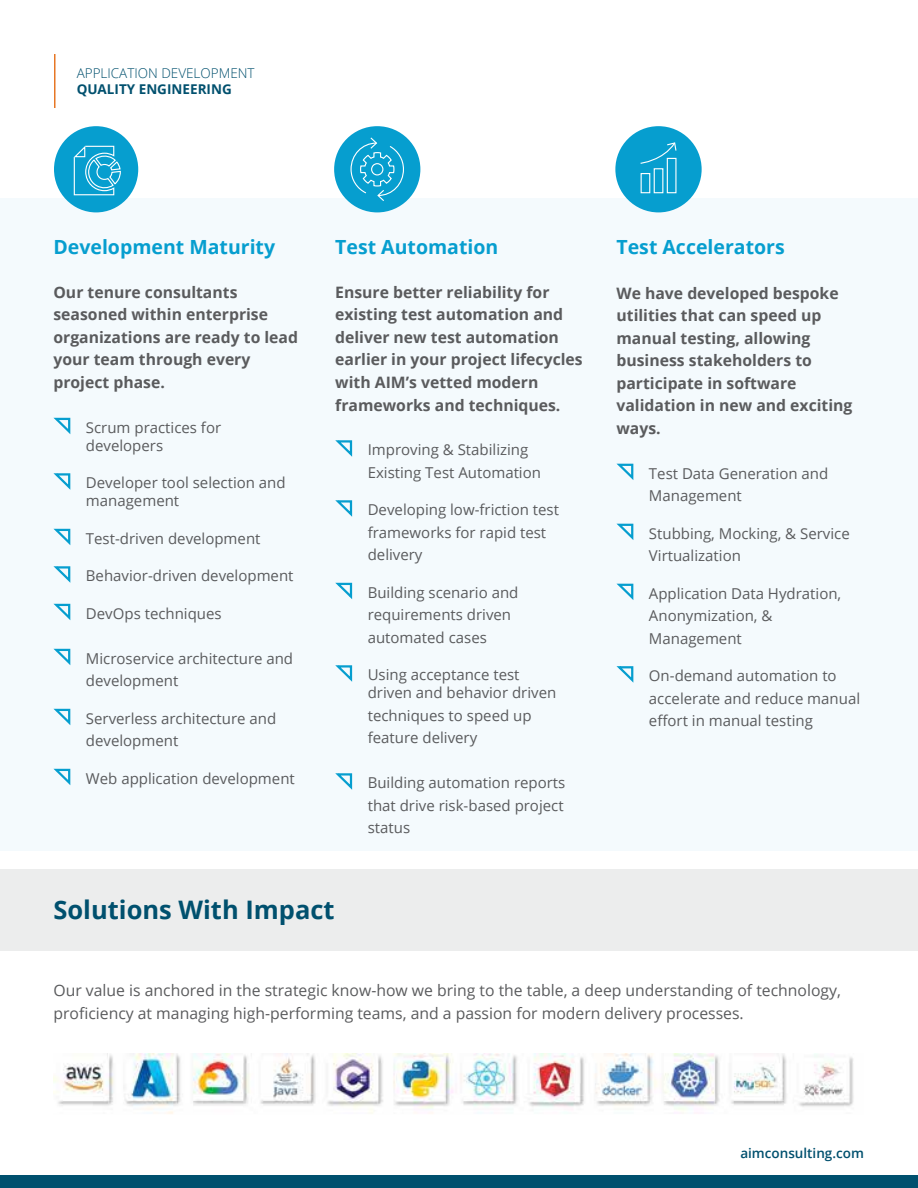
<style>
.page{position:relative;width:918px;height:1188px;background:#fff}
.page>*{position:absolute;margin:0;border:0;box-sizing:border-box;transform-origin:0 0}
.t1{font:700 25.5px "Open Sans";color:#00506e}
.t2{font:700 19.5px "Open Sans";color:#069ecf}
.t3{font:700 15.75px/22.5px "Open Sans";color:#5a5b5d}
.t4{font:15.75px/22.5px "Open Sans";color:#5a5b5d}
.t5{font:15px/22.5px "Open Sans";color:#5a5b5d}
.t6{font:300 13.5px "Open Sans";color:#00506e}
.t7{font:700 13.5px "Open Sans";color:#00506e}
.t8{font:600 13.5px "Open Sans";color:#00506e}
</style>
<div class="page">
<div style="left:0;top:199px;width:918px;height:652px;background:#f4fafd"></div>
<div style="left:0;top:869px;width:918px;height:82px;background:#eceded"></div>
<div style="left:0;top:1175px;width:918px;height:13px;background:#00506e"></div>
<hr style="left:54px;top:54px;width:2px;height:54px;background:#e77725">
<img style="left:53px;top:1053px;width:801px;height:61px">
<svg style="left:53px;top:417px;width:18px;height:18px"></svg>
<svg style="left:53px;top:473px;width:18px;height:17px"></svg>
<svg style="left:53px;top:528px;width:18px;height:18px"></svg>
<svg style="left:53px;top:566px;width:18px;height:17px"></svg>
<svg style="left:53px;top:603px;width:18px;height:18px"></svg>
<svg style="left:53px;top:648px;width:18px;height:18px"></svg>
<svg style="left:53px;top:708px;width:18px;height:18px"></svg>
<svg style="left:53px;top:768px;width:18px;height:18px"></svg>
<svg style="left:335px;top:440px;width:18px;height:17px"></svg>
<svg style="left:335px;top:500px;width:18px;height:17px"></svg>
<svg style="left:335px;top:582px;width:18px;height:17px"></svg>
<svg style="left:335px;top:665px;width:18px;height:17px"></svg>
<svg style="left:335px;top:773px;width:18px;height:17px"></svg>
<svg style="left:616px;top:463px;width:18px;height:17px"></svg>
<svg style="left:616px;top:523px;width:18px;height:17px"></svg>
<svg style="left:616px;top:583px;width:18px;height:17px"></svg>
<svg style="left:616px;top:666px;width:18px;height:17px"></svg>
<div style="left:54px;top:126px;width:84px;height:86px;background:#069ecf;border-radius:50%"></div>
<div style="left:334px;top:126px;width:86px;height:86px;background:#069ecf;border-radius:50%"></div>
<div style="left:615px;top:126px;width:87px;height:86px;background:#069ecf;border-radius:50%"></div>
<svg style="left:350px;top:136px;width:55px;height:65px"></svg>
<div style="left:641px;top:173px;width:9px;height:20px;border:1px solid #fff"></div>
<div style="left:654px;top:168px;width:9px;height:25px;border:1px solid #fff"></div>
<div style="left:667px;top:158px;width:10px;height:35px;border:1px solid #fff"></div>
<svg style="left:640px;top:142px;width:37px;height:22px"></svg>
<svg style="left:73px;top:145px;width:48px;height:51px"></svg>
<p class="t6" style="left:77px;top:64px;width:180px">APPLICATION DEVELOPMENT</p>
<p class="t7" style="left:77px;top:80px;width:157px">QUALITY ENGINEERING</p>
<h2 class="t2" style="left:53px;top:233px;width:223px">Development Maturity</h2>
<p class="t3" style="left:53px;top:281px;width:246px">Our tenure consultants seasoned within enterprise organizations are ready to lead your team through every project phase.</p>
<p class="t5" style="left:86px;top:418px;width:137px;line-height:18px">Scrum practices for developers</p>
<p class="t5" style="left:86px;top:474px;width:201px;line-height:18px">Developer tool selection and management</p>
<p class="t5" style="left:86px;top:527px;width:176px">Test-driven development</p>
<p class="t5" style="left:86px;top:564px;width:209px">Behavior-driven development</p>
<p class="t5" style="left:86px;top:602px;width:137px">DevOps techniques</p>
<p class="t5" style="left:86px;top:647px;width:209px">Microservice architecture and development</p>
<p class="t5" style="left:86px;top:707px;width:192px">Serverless architecture and development</p>
<p class="t5" style="left:86px;top:767px;width:210px">Web application development</p>
<h2 class="t2" style="left:335px;top:233px;width:165px">Test Automation</h2>
<p class="t3" style="left:335px;top:281px;width:249px">Ensure better reliability for existing test automation and deliver new test automation earlier in your project lifecycles with AIM’s vetted modern frameworks and techniques.</p>
<p class="t5" style="left:368px;top:438px;width:175px">Improving &amp; Stabilizing<br>Existing Test Automation</p>
<p class="t5" style="left:368px;top:498px;width:193px">Developing low-friction test frameworks for rapid test delivery</p>
<p class="t5" style="left:368px;top:581px;width:152px">Building scenario and requirements driven automated cases</p>
<p class="t5" style="left:368px;top:666px;width:190px;line-height:18px">Using acceptance test driven and behavior driven</p>
<p class="t5" style="left:368px;top:704px;width:165px">techniques to speed up feature delivery</p>
<p class="t5" style="left:368px;top:771px;width:199px;text-align:justify">Building automation reports that drive risk-based project status</p>
<h1 class="t1" style="left:53px;top:892px;width:283px">Solutions With Impact</h1>
<h2 class="t2" style="left:616px;top:233px;width:170px">Test Accelerators</h2>
<p class="t3" style="left:616px;top:282px;width:237px">We have developed bespoke utilities that can speed up manual testing, allowing business stakeholders to participate in software validation in new and exciting ways.</p>
<p class="t5" style="left:649px;top:462px;width:181px">Test Data Generation and<br>Management</p>
<p class="t5" style="left:649px;top:522px;width:202px">Stubbing, Mocking, &amp; Service<br>Virtualization</p>
<p class="t5" style="left:649px;top:582px;width:194px">Application Data Hydration,<br>Anonymization, &amp;<br>Management</p>
<p class="t5" style="left:649px;top:664px;width:213px">On-demand automation to accelerate and reduce manual effort in manual testing</p>
<p class="t4" style="left:53px;top:979px;width:789px">Our value is anchored in the strategic know-how we bring to the table, a deep understanding of technology, proficiency at managing high-performing teams, and a passion for modern delivery processes.</p>
<p class="t8" style="left:740px;top:1144px;width:125px">aimconsulting.com</p>
</div>
